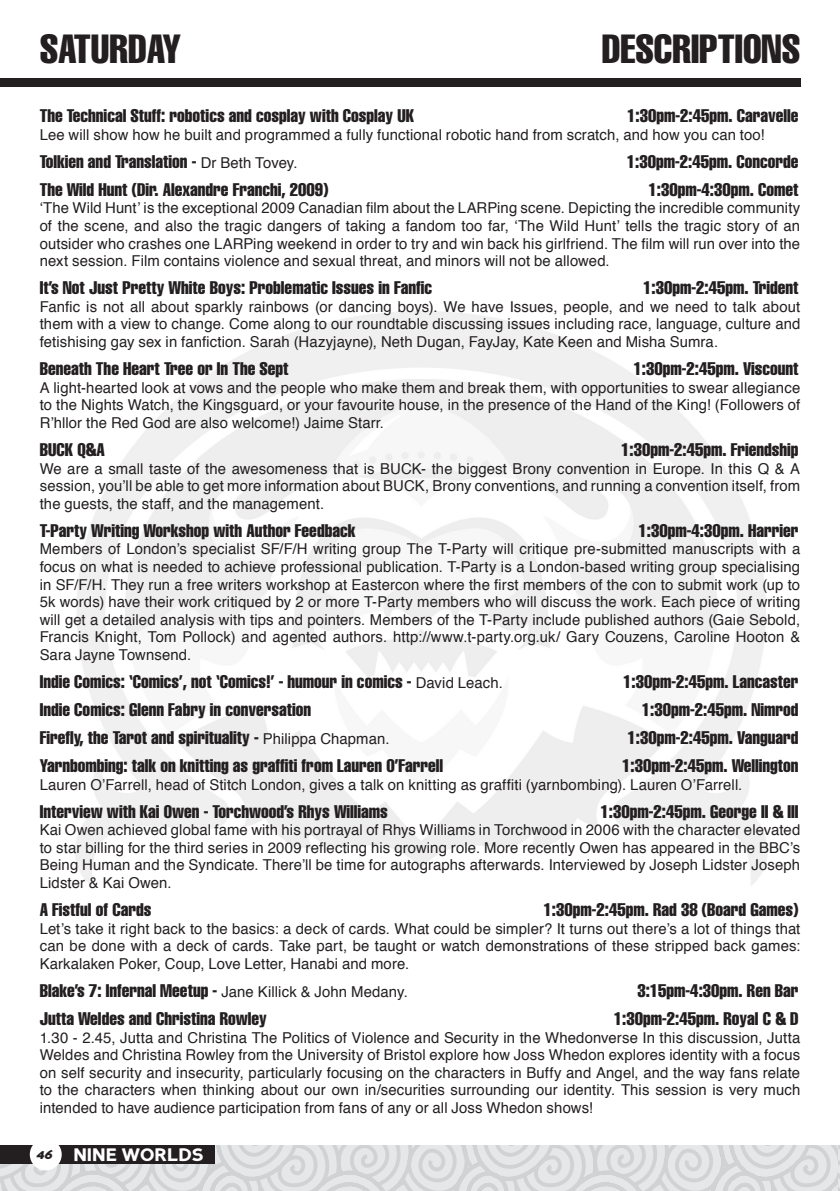
<style>
.page{position:relative;width:840px;height:1191px;background:#fff}
.page>*{position:absolute;margin:0;border:0;box-sizing:border-box;transform-origin:0 0}
.t1{font:extra-condensed 40px "Helvetica";color:#231f20}
.t2{font:extra-condensed 18px "Helvetica";color:#231f20}
.t3{font:900 18px "Perspective Sans";color:#fff}
.t4{font:15px/17.6px "Helvetica";letter-spacing:.005em;color:#231f20;text-align:justify}
.s1{font-stretch:normal;font-size:15px}
.s2{font-style:italic;font-size:14px;color:#231f20}
</style>
<div class="page">
<svg style="left:0;top:1145px;width:839px;height:46px;background:#dcdddf"></svg>
<div style="left:0;top:1145px;width:214px;height:18px;background:#231f20"></div>
<div style="left:30px;top:1138px;width:32px;height:32px;background:#fff;border-radius:50%"></div>
<div style="left:0;top:78px;width:799px;height:9px;background:#231f20"></div>
<h1 class="t1" style="left:40px;top:23px;width:143px">SATURDAY</h1>
<h1 class="t1" style="left:601px;top:23px;width:200px">DESCRIPTIONS</h1>
<p class="t2" style="left:40px;top:104px;width:376px">The Technical Stuff: robotics and cosplay with Cosplay UK</p>
<p class="t2" style="left:626px;top:104px;width:173px">1:30pm-2:45pm. Caravelle</p>
<p class="t4" style="left:40px;top:126px;width:726px">Lee will show how he built and programmed a fully functional robotic hand from scratch, and how you can too!</p>
<p class="t2" style="left:40px;top:150px;width:259px">Tolkien and Translation - <span class="s1">Dr Beth Tovey.</span></p>
<p class="t2" style="left:626px;top:150px;width:173px">1:30pm-2:45pm. Concorde</p>
<p class="t2" style="left:40px;top:178px;width:290px">The Wild Hunt (Dir. Alexandre Franchi, 2009)</p>
<p class="t2" style="left:648px;top:178px;width:151px">1:30pm-4:30pm. Comet</p>
<p class="t4" style="left:40px;top:200px;width:761px">‘The Wild Hunt’ is the exceptional 2009 Canadian film about the LARPing scene. Depicting the incredible community of the scene, and also the tragic dangers of taking a fandom too far, ‘The Wild Hunt’ tells the tragic story of an outsider who crashes one LARPing weekend in order to try and win back his girlfriend. The film will run over into the next session. Film contains violence and sexual threat, and minors will not be allowed.</p>
<p class="t2" style="left:40px;top:276px;width:393px">It’s Not Just Pretty White Boys: Problematic Issues in Fanfic</p>
<p class="t2" style="left:643px;top:276px;width:157px">1:30pm-2:45pm. Trident</p>
<p class="t4" style="left:40px;top:298px;width:761px">Fanfic is not all about sparkly rainbows (or dancing boys). We have Issues, people, and we need to talk about them with a view to change. Come along to our roundtable discussing issues including race, language, culture and fetishising gay sex in fanfiction. Sarah (Hazyjayne), Neth Dugan, FayJay, Kate Keen and Misha Sumra.</p>
<p class="t2" style="left:40px;top:357px;width:250px">Beneath The Heart Tree or In The Sept</p>
<p class="t2" style="left:633px;top:357px;width:166px">1:30pm-2:45pm. Viscount</p>
<p class="t4" style="left:40px;top:379px;width:761px">A light-hearted look at vows and the people who make them and break them, with opportunities to swear allegiance to the Nights Watch, the Kingsguard, or your favourite house, in the presence of the Hand of the King! (Followers of R’hllor the Red God are also welcome!) Jaime Starr.</p>
<p class="t2" style="left:40px;top:438px;width:66px">BUCK Q&amp;A</p>
<p class="t2" style="left:621px;top:438px;width:179px">1:30pm-2:45pm. Friendship</p>
<p class="t4" style="left:40px;top:460px;width:761px">We are a small taste of the awesomeness that is BUCK- the biggest Brony convention in Europe. In this Q &amp; A session, you’ll be able to get more information about BUCK, Brony conventions, and running a convention itself, from the guests, the staff, and the management.</p>
<p class="t2" style="left:40px;top:519px;width:317px">T-Party Writing Workshop with Author Feedback</p>
<p class="t2" style="left:638px;top:519px;width:161px">1:30pm-4:30pm. Harrier</p>
<p class="t4" style="left:40px;top:541px;width:761px">Members of London’s specialist SF/F/H writing group The T-Party will critique pre-submitted manuscripts with a focus on what is needed to achieve professional publication. T-Party is a London-based writing group specialising in SF/F/H. They run a free writers workshop at Eastercon where the first members of the con to submit work (up to 5k words) have their work critiqued by 2 or more T-Party members who will discuss the work. Each piece of writing will get a detailed analysis with tips and pointers. Members of the T-Party include published authors (Gaie Sebold, Francis Knight, Tom Pollock) and agented authors. http://www.t-party.org.uk/ Gary Couzens, Caroline Hooton &amp; Sara Jayne Townsend.</p>
<p class="t2" style="left:40px;top:670px;width:464px">Indie Comics: ‘Comics’, not ‘Comics!’ - humour in comics - <span class="s1">David Leach.</span></p>
<p class="t2" style="left:623px;top:670px;width:177px">1:30pm-2:45pm. Lancaster</p>
<p class="t2" style="left:40px;top:698px;width:273px">Indie Comics: Glenn Fabry in conversation</p>
<p class="t2" style="left:641px;top:698px;width:158px">1:30pm-2:45pm. Nimrod</p>
<p class="t2" style="left:40px;top:726px;width:351px">Firefly, the Tarot and spirituality - <span class="s1">Philippa Chapman.</span></p>
<p class="t2" style="left:627px;top:726px;width:172px">1:30pm-2:45pm. Vanguard</p>
<p class="t2" style="left:40px;top:754px;width:405px">Yarnbombing: talk on knitting as graffiti from Lauren O’Farrell</p>
<p class="t2" style="left:622px;top:754px;width:178px">1:30pm-2:45pm. Wellington</p>
<p class="t4" style="left:40px;top:776px;width:703px">Lauren O’Farrell, head of Stitch London, gives a talk on knitting as graffiti (yarnbombing). Lauren O’Farrell.</p>
<p class="t2" style="left:40px;top:800px;width:349px">Interview with Kai Owen - Torchwood’s Rhys Williams</p>
<p class="t2" style="left:600px;top:800px;width:199px">1:30pm-2:45pm. George II &amp; III</p>
<p class="t4" style="left:40px;top:821px;width:761px">Kai Owen achieved global fame with his portrayal of Rhys Williams in Torchwood in 2006 with the character elevated to star billing for the third series in 2009 reflecting his growing role. More recently Owen has appeared in the BBC’s Being Human and the Syndicate. There’ll be time for autographs afterwards. Interviewed by Joseph Lidster Joseph Lidster &amp; Kai Owen.</p>
<p class="t2" style="left:40px;top:898px;width:113px">A Fistful of Cards</p>
<p class="t2" style="left:543px;top:898px;width:256px">1:30pm-2:45pm. Rad 38 (Board Games)</p>
<p class="t4" style="left:40px;top:920px;width:761px">Let’s take it right back to the basics: a deck of cards. What could be simpler? It turns out there’s a lot of things that can be done with a deck of cards. Take part, be taught or watch demonstrations of these stripped back games:<br>Karkalaken Poker, Coup, Love Letter, Hanabi and more.</p>
<p class="t2" style="left:40px;top:979px;width:369px">Blake’s 7: Infernal Meetup - <span class="s1">Jane Killick &amp; John Medany.</span></p>
<p class="t2" style="left:637px;top:979px;width:163px">3:15pm-4:30pm. Ren Bar</p>
<p class="t2" style="left:40px;top:1007px;width:228px">Jutta Weldes and Christina Rowley</p>
<p class="t2" style="left:613px;top:1007px;width:186px">1:30pm-2:45pm. Royal C &amp; D</p>
<p class="t4" style="left:40px;top:1029px;width:761px">1.30 - 2.45, Jutta and Christina The Politics of Violence and Security in the Whedonverse In this discussion, Jutta Weldes and Christina Rowley from the University of Bristol explore how Joss Whedon explores identity with a focus on self security and insecurity, particularly focusing on the characters in Buffy and Angel, and the way fans relate to the characters when thinking about our own in/securities surrounding our identity. This session is very much intended to have audience participation from fans of any or all Joss Whedon shows!</p>
<p class="t3" style="left:37px;top:1143px;width:168px"><span class="s2">46</span> NINE WORLDS</p>
</div>
